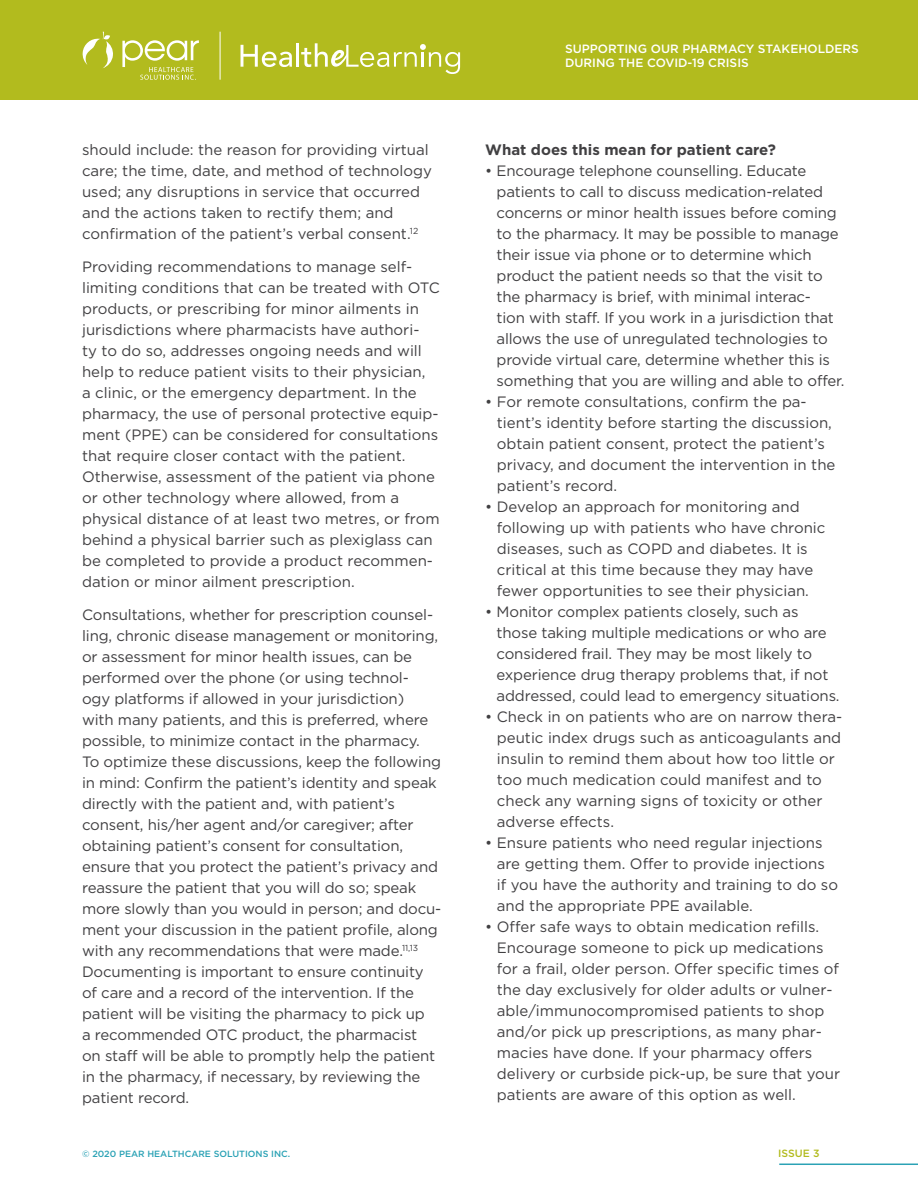
<style>
.page{position:relative;width:918px;height:1188px;background:#fff}
.page>*{position:absolute;margin:0;border:0;box-sizing:border-box;transform-origin:0 0}
.t1{font:15px/21px "Gotham";letter-spacing:-.01em;color:#414042}
.t2{font:700 15px "Gotham";color:#414042}
.t3{font:500 12px/13.5px "Gotham";color:#fff}
.t4{font:500 10.5px "Gotham";color:#b2bb1e}
.t5{font:500 9px "Gotham";color:#2ba2b5}
</style>
<div class="page">
<div style="left:0;top:0;width:918px;height:100px;background:#b2bb1e"></div>
<svg style="left:122px;top:40px;width:77px;height:40px"></svg>
<svg style="left:82px;top:32px;width:31px;height:36px"></svg>
<svg style="left:241px;top:45px;width:51px;height:22px"></svg>
<hr style="left:296px;top:43px;width:3px;height:24px;background:#fff">
<svg style="left:301px;top:43px;width:159px;height:31px"></svg>
<hr style="left:220px;top:32px;width:1px;height:48px;background:#fff">
<hr style="left:779px;top:1164px;width:139px;height:1px;background:#2ba2b5">
<p class="t1" style="left:82px;top:139px;width:351px">should include: the reason for providing virtual care; the time, date, and method of technology used; any disruptions in service that occurred and the actions taken to rectify them; and confirmation of the patient’s verbal consent.<sup>12</sup></p>
<p class="t1" style="left:82px;top:256px;width:359px">Providing recommendations to manage self&shy;limiting conditions that can be treated with OTC products, or prescribing for minor ailments in jurisdictions where pharmacists have authori-<br>ty to do so, addresses ongoing needs and will help to reduce patient visits to their physician,<br>a clinic, or the emergency department. In the pharmacy, the use of personal protective equip&shy;ment (PPE) can be considered for consultations that require closer contact with the patient.<br>Otherwise, assessment of the patient via phone or other technology where allowed, from a physical distance of at least two metres, or from behind a physical barrier such as plexiglass can be completed to provide a product recommen&shy;dation or minor ailment prescription.</p>
<p class="t1" style="left:82px;top:604px;width:361px">Consultations, whether for prescription counsel&shy;ling, chronic disease management or monitoring, or assessment for minor health issues, can be performed over the phone (or using technol-<br>ogy platforms if allowed in your jurisdiction)<br>with many patients, and this is preferred, where possible, to minimize contact in the pharmacy.<br>To optimize these discussions, keep the following in mind: Confirm the patient’s identity and speak directly with the patient and, with patient’s consent, his/her agent and/or caregiver; after obtaining patient’s consent for consultation, ensure that you protect the patient’s privacy and reassure the patient that you will do so; speak more slowly than you would in person; and docu&shy;ment your discussion in the patient profile, along with any recommendations that were made.<sup>11,13<br></sup>Documenting is important to ensure continuity of care and a record of the intervention. If the patient will be visiting the pharmacy to pick up<br>a recommended OTC product, the pharmacist<br>on staff will be able to promptly help the patient in the pharmacy, if necessary, by reviewing the patient record.</p>
<p class="t3" style="left:565px;top:42px;width:295px">SUPPORTING OUR PHARMACY STAKEHOLDERS<br>DURING THE COVID-19 CRISIS</p>
<p class="t2" style="left:485px;top:141px;width:292px">What does this mean for patient care?</p>
<p class="t1" style="left:497px;top:160px;width:349px;text-indent:-11px">• Encourage telephone counselling. Educate patients to call to discuss medication-related concerns or minor health issues before coming to the pharmacy. It may be possible to manage their issue via phone or to determine which product the patient needs so that the visit to the pharmacy is brief, with minimal interac-<br>tion with staff. If you work in a jurisdiction that allows the use of unregulated technologies to provide virtual care, determine whether this is something that you are willing and able to offer.</p>
<p class="t1" style="left:497px;top:391px;width:340px;text-indent:-12px">• For remote consultations, confirm the pa&shy;tient’s identity before starting the discussion, obtain patient consent, protect the patient’s privacy, and document the intervention in the patient’s record.</p>
<p class="t1" style="left:497px;top:496px;width:330px;text-indent:-12px">• Develop an approach for monitoring and following up with patients who have chronic diseases, such as COPD and diabetes. It is critical at this time because they may have fewer opportunities to see their physician.</p>
<p class="t1" style="left:497px;top:601px;width:345px;text-indent:-11px">• Monitor complex patients closely, such as those taking multiple medications or who are considered frail. They may be most likely to experience drug therapy problems that, if not addressed, could lead to emergency situations.</p>
<p class="t1" style="left:497px;top:706px;width:347px;text-indent:-12px">• Check in on patients who are on narrow thera&shy;peutic index drugs such as anticoagulants and insulin to remind them about how too little or too much medication could manifest and to check any warning signs of toxicity or other adverse effects.</p>
<p class="t1" style="left:497px;top:832px;width:343px;text-indent:-12px">• Ensure patients who need regular injections are getting them. Offer to provide injections if you have the authority and training to do so and the appropriate PPE available.</p>
<p class="t1" style="left:497px;top:916px;width:345px;text-indent:-12px">• Offer safe ways to obtain medication refills.<br>Encourage someone to pick up medications for a frail, older person. Offer specific times of the day exclusively for older adults or vulner&shy;able/immunocompromised patients to shop and/or pick up prescriptions, as many phar&shy;macies have done. If your pharmacy offers delivery or curbside pick-up, be sure that your patients are aware of this option as well.</p>
<p class="t5" style="left:82px;top:1149px;width:210px">© 2020 PEAR HEALTHCARE SOLUTIONS INC.</p>
<p class="t4" style="left:778px;top:1148px;width:43px">ISSUE 3</p>
</div>
